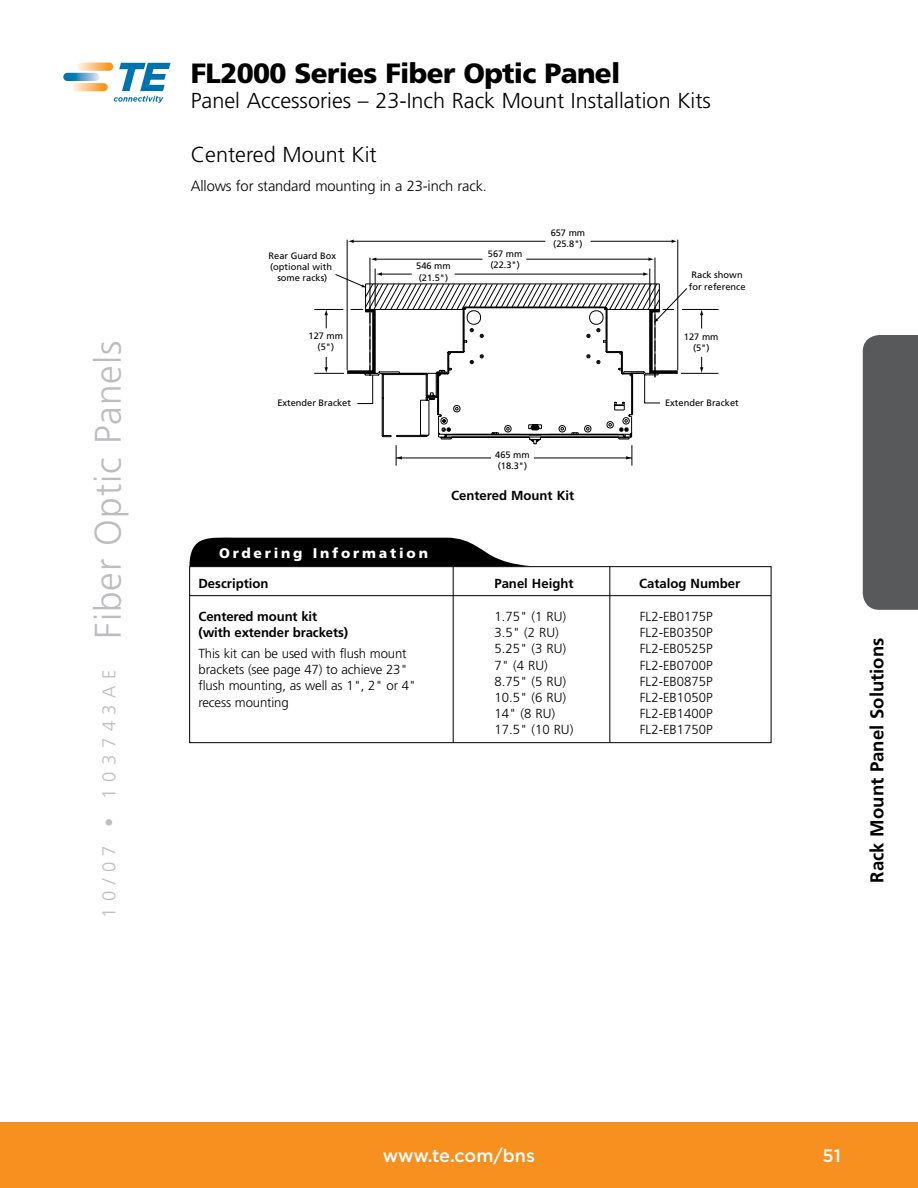
<style>
.page{position:relative;width:918px;height:1188px;background:#fff}
.page>*{position:absolute;margin:0;border:0;box-sizing:border-box;transform-origin:0 0}
.t1{font:300 37.05px "Frutiger";letter-spacing:.025em;color:#bcbdc0}
.t2{font:900 27.9px "Frutiger";letter-spacing:-.025em;color:#000}
.t3{font:300 21.6px "Frutiger";color:#000}
.t4{font:700 18.6px "Frutiger";color:#000}
.t5{font:500 18px "Gotham";letter-spacing:-.005em;color:#fff}
.t6{font:300 14.7px "Frutiger";letter-spacing:-.01em;color:#000}
.t7{font:900 13.95px "Frutiger";letter-spacing:.2em;color:#fff}
.t8{font:300 13.2px/16.2px "Frutiger";letter-spacing:-.01em;color:#000}
.t9{font:700 13.2px/16.2px "Frutiger";color:#000}
.t10{font:900 12.3px "Frutiger";letter-spacing:.37em;color:#fff}
.t11{font:9.3px/11.1px "Frutiger";color:#000;text-align:center}
.s1{font-size:18.6px}
</style>
<div class="page">
<div style="left:863px;top:335px;width:55px;height:275px;background:#58595b"></div>
<div style="left:189px;top:566px;width:582px;height:177px;border:1px solid #000"></div>
<hr style="left:655px;top:258px;width:1px;height:119px;background:#000">
<hr style="left:370px;top:258px;width:1px;height:118px;background:#000">
<hr style="left:526px;top:259px;width:124px;height:1px;background:#000">
<hr style="left:375px;top:259px;width:107px;height:1px;background:#000">
<svg style="left:370px;top:257px;width:6px;height:4px"></svg>
<hr style="left:375px;top:269px;width:1px;height:37px;background:#000">
<hr style="left:649px;top:269px;width:1px;height:37px;background:#000">
<hr style="left:347px;top:240px;width:1px;height:130px;background:#000">
<hr style="left:677px;top:240px;width:1px;height:130px;background:#000">
<hr style="left:353px;top:241px;width:192px;height:1px;background:#000">
<svg style="left:348px;top:240px;width:6px;height:3px"></svg>
<hr style="left:591px;top:241px;width:82px;height:1px;background:#000">
<hr style="left:682px;top:309px;width:37px;height:1px;background:#000">
<hr style="left:681px;top:373px;width:38px;height:1px;background:#000">
<svg style="left:700px;top:310px;width:3px;height:18px"></svg>
<svg style="left:700px;top:357px;width:3px;height:16px"></svg>
<svg style="left:314px;top:272px;width:374px;height:194px"></svg>
<hr style="left:190px;top:595px;width:581px;height:1px;background:#000">
<hr style="left:453px;top:566px;width:1px;height:177px;background:#000">
<hr style="left:609px;top:567px;width:1px;height:175px;background:#000">
<svg style="left:189px;top:537px;width:340px;height:29px;background:#282828"></svg>
<div style="left:0;top:1123px;width:918px;height:65px;background:#f7901e"></div>
<svg style="left:77px;top:63px;width:36px;height:8px"></svg>
<svg style="left:72px;top:83px;width:36px;height:8px"></svg>
<svg style="left:63px;top:73px;width:37px;height:8px"></svg>
<svg style="left:89px;top:62px;width:82px;height:41px"></svg>
<p class="t1" style="left:87px;top:918px;width:579px;rotate:-90deg"><span class="s1">1 0 / 0 7 • 1 0 3 7 4 3 A E</span> Fiber Optic Panels</p>
<p class="t2" style="left:191px;top:57px;width:431px">FL2000 Series Fiber Optic Panel</p>
<p class="t3" style="left:191px;top:88px;width:522px">Panel Accessories – 23-Inch Rack Mount Installation Kits</p>
<p class="t3" style="left:191px;top:143px;width:188px">Centered Mount Kit</p>
<p class="t6" style="left:191px;top:177px;width:298px">Allows for standard mounting in a 23-inch rack.</p>
<p class="t11" style="left:269px;top:250px;width:69px">Rear Guard Box (optional with some racks)</p>
<p class="t11" style="left:488px;top:248px;width:36px">567 mm</p>
<p class="t11" style="left:416px;top:261px;width:36px">546 mm</p>
<p class="t11" style="left:491px;top:259px;width:31px">(22.3")</p>
<p class="t11" style="left:419px;top:272px;width:31px">(21.5")</p>
<p class="t11" style="left:551px;top:227px;width:36px;text-align:left">657 mm (25.8")</p>
<p class="t11" style="left:689px;top:270px;width:58px">Rack shown for reference</p>
<p class="t11" style="left:309px;top:330px;width:36px">127 mm (5")</p>
<p class="t11" style="left:684px;top:331px;width:36px">127 mm (5")</p>
<p class="t11" style="left:277px;top:397px;width:75px">Extender Bracket</p>
<p class="t11" style="left:665px;top:397px;width:75px">Extender Bracket</p>
<p class="t11" style="left:495px;top:449px;width:36px;text-align:left">465 mm (18.3")</p>
<p class="t7" style="left:219px;top:544px;width:210px">Ordering Information</p>
<p class="t9" style="left:198px;top:575px;width:72px">Description</p>
<p class="t9" style="left:198px;top:608px;width:151px">Centered mount kit (with extender brackets)</p>
<p class="t8" style="left:198px;top:645px;width:219px">This kit can be used with flush mount brackets (see page 47) to achieve 23" flush mounting, as well as 1", 2" or 4" recess mounting</p>
<p class="t9" style="left:451px;top:487px;width:125px">Centered Mount Kit</p>
<p class="t9" style="left:494px;top:576px;width:81px">Panel Height</p>
<p class="t8" style="left:494px;top:608px;width:80px">1.75" (1 RU)<br>3.5" (2 RU)<br>5.25" (3 RU)<br>7" (4 RU)<br>8.75" (5 RU)<br>10.5" (6 RU)<br>14" (8 RU)<br>17.5" (10 RU)</p>
<p class="t9" style="left:639px;top:576px;width:103px">Catalog Number</p>
<p class="t8" style="left:640px;top:608px;width:75px;text-align:justify">FL2-EB0175P FL2-EB0350P FL2-EB0525P FL2-EB0700P FL2-EB0875P FL2-EB1050P FL2-EB1400P FL2-EB1750P</p>
<p class="t4" style="left:866px;top:883px;width:246px;rotate:-90deg">Rack Mount Panel Solutions</p>
<p class="t5" style="left:383px;top:1144px;width:154px">www.te.com/bns</p>
<p class="t5" style="left:823px;top:1144px;width:20px">51</p>
<p class="t10" style="left:349px;top:1146px;width:169px">+1-952-938-8080</p>
</div>
